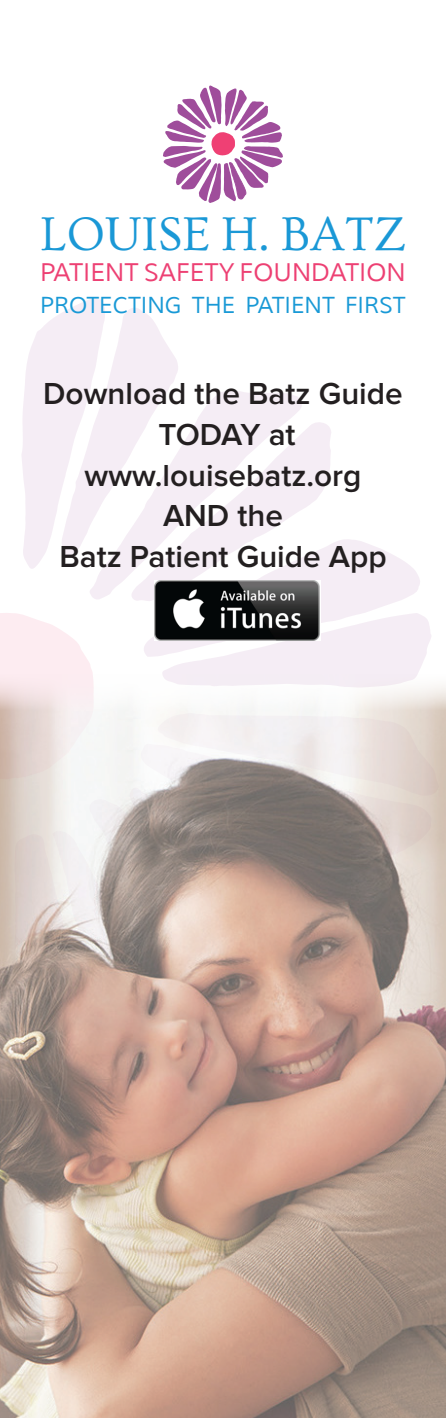
<style>
.page{position:relative;width:446px;height:1418px;background:#fff}
.page>*{position:absolute;margin:0;border:0;box-sizing:border-box;transform-origin:0 0}
.t1{font:49.5px "Ovo";color:#1a98d6}
.t2{font:600 31.5px "Proxima Nova";color:#231f20}
.t3{font:24.75px "Muli";color:#ed4073}
.t4{font:22.5px "Muli";color:#1999d6}
</style>
<div class="page">
<svg style="left:144px;top:539px;width:276px;height:118px;fill:#f5edf5"></svg>
<svg style="left:22px;top:299px;width:82px;height:270px"></svg>
<svg style="left:89px;top:391px;width:213px;height:208px;fill:#f5edf5"></svg>
<svg style="left:162px;top:613px;width:269px;height:56px"></svg>
<svg style="left:61px;top:306px;width:118px;height:251px;fill:#f5edf5"></svg>
<svg style="left:131px;top:421px;width:200px;height:180px;fill:#f5edf5"></svg>
<svg style="left:0;top:613px;width:91px;height:56px"></svg>
<img style="left:0;top:669px;width:446px;height:749px">
<svg style="left:163px;top:85px;width:120px;height:118px"></svg>
<img style="left:154px;top:580px;width:166px;height:61px">
<p class="t1" style="left:40px;top:207px;width:367px">LOUISE H. BATZ</p>
<p class="t3" style="left:40px;top:257px;width:367px">PATIENT SAFETY FOUNDATION</p>
<p class="t4" style="left:40px;top:291px;width:367px">PROTECTING THE PATIENT FIRST</p>
<p class="t2" style="left:43px;top:379px;width:361px">Download the Batz Guide</p>
<p class="t2" style="left:158px;top:420px;width:139px">TODAY at</p>
<p class="t2" style="left:84px;top:460px;width:278px">www.louisebatz.org</p>
<p class="t2" style="left:163px;top:501px;width:121px">AND the</p>
<p class="t2" style="left:59px;top:541px;width:328px">Batz Patient Guide App</p>
</div>
